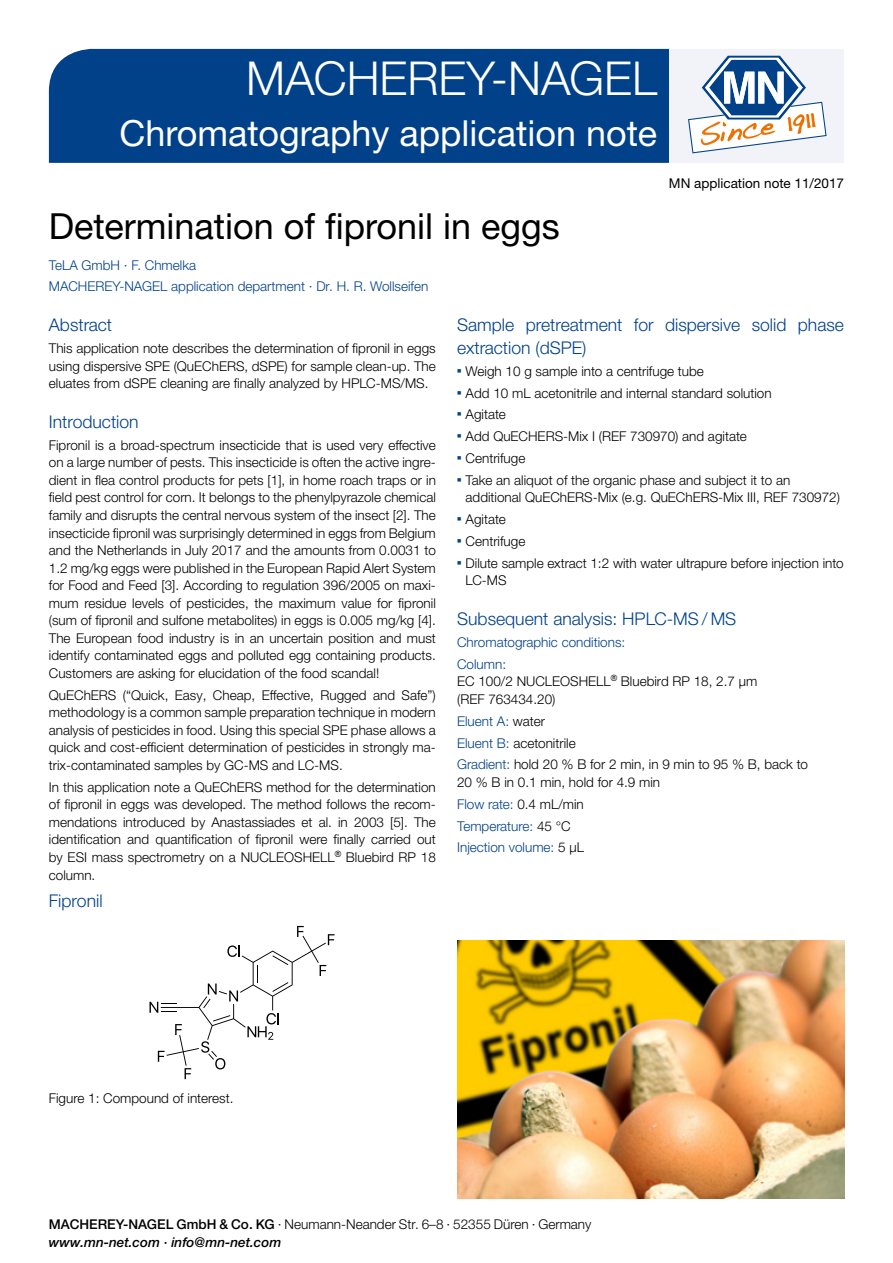
<style>
.page{position:relative;width:893px;height:1263px;background:#fff}
.page>*{position:absolute;margin:0;border:0;box-sizing:border-box;transform-origin:0 0}
.t1{font:300 46.8px "Helvetica Neue LTW1 G";color:#fff}
.t2{font:36px "Helvetica Neue LTW1 G";color:#fff}
.t3{font:36px "Helvetica Neue LTW1 G";color:#000}
.t4{font:300 17.55px/22.8px "Helvetica Neue LTW1 G";color:#004189}
.t5{font:300 13.5px/17.5px "Helvetica Neue LTW1 G";color:#000}
.t6{font:300 13.5px/21.8px "Helvetica Neue LTW1 G";color:#004189}
.t7{font:13.5px "Helvetica Neue LTW1 G";color:#000}
.s1{color:#004189}
.s2{font-weight:500}
.s3{font-weight:500;font-style:italic}
</style>
<div class="page">
<div style="left:49px;top:49px;width:621px;height:114px;background:#004189"></div>
<div style="left:670px;top:49px;width:174px;height:114px;background:#f2f3f9"></div>
<svg style="left:688px;top:56px;width:139px;height:97px"></svg>
<svg style="left:150px;top:926px;width:185px;height:153px"></svg>
<img style="left:457px;top:941px;width:387px;height:257px">
<h1 class="t1" style="left:246px;top:50px;width:413px">MACHEREY-NAGEL</h1>
<h2 class="t2" style="left:119px;top:111px;width:539px">Chromatography application note</h2>
<p class="t7" style="left:669px;top:175px;width:177px">MN application note 11/2017</p>
<h2 class="t3" style="left:49px;top:204px;width:512px">Determination of fipronil in eggs</h2>
<p class="t6" style="left:49px;top:254px;width:381px">TeLA GmbH · F. Chmelka<br>MACHEREY-NAGEL application department · Dr. H. R. Wollseifen</p>
<p class="t4" style="left:49px;top:313px;width:65px">Abstract</p>
<p class="t5" style="left:49px;top:339px;width:388px;text-align:justify">This application note describes the determination of fipronil in eggs using dispersive SPE (QuEChERS, dSPE) for sample clean-up. The eluates from dSPE cleaning are finally analyzed by HPLC-MS/MS.</p>
<p class="t4" style="left:49px;top:410px;width:91px">Introduction</p>
<p class="t5" style="left:49px;top:436px;width:388px;text-align:justify">Fipronil is a broad-spectrum insecticide that is used very effective on a large number of pests. This insecticide is often the active ingre&shy;dient in flea control products for pets [1], in home roach traps or in field pest control for corn. It belongs to the phenylpyrazole chemical family and disrupts the central nervous system of the insect [2]. The insecticide fipronil was surprisingly determined in eggs from Belgium and the Netherlands in July 2017 and the amounts from 0.0031 to 1.2 mg/kg eggs were published in the European Rapid Alert System for Food and Feed [3]. According to regulation 396/2005 on maxi&shy;mum residue levels of pesticides, the maximum value for fipronil (sum of fipronil and sulfone metabolites) in eggs is 0.005 mg/kg [4].<br>The European food industry is in an uncertain position and must identify contaminated eggs and polluted egg containing products.<br>Customers are asking for elucidation of the food scandal!</p>
<p class="t5" style="left:49px;top:686px;width:388px;text-align:justify">QuEChERS (“Quick, Easy, Cheap, Effective, Rugged and Safe”) methodology is a common sample preparation technique in modern analysis of pesticides in food. Using this special SPE phase allows a quick and cost-efficient determination of pesticides in strongly ma&shy;trix-contaminated samples by GC-MS and LC-MS.</p>
<p class="t5" style="left:49px;top:778px;width:388px;text-align:justify">In this application note a QuEChERS method for the determination of fipronil in eggs was developed. The method follows the recom&shy;mendations introduced by Anastassiades et al. in 2003 [5]. The identification and quantification of fipronil were finally carried out by ESI mass spectrometry on a NUCLEOSHELL<sup>®</sup> Bluebird RP 18 column.</p>
<p class="t4" style="left:49px;top:889px;width:55px">Fipronil</p>
<p class="t4" style="left:457px;top:313px;width:388px">Sample pretreatment for dispersive solid phase extraction (dSPE)</p>
<p class="t5" style="left:457px;top:362px;width:248px"><sup>■</sup> Weigh 10 g sample into a centrifuge tube</p>
<p class="t5" style="left:457px;top:384px;width:316px"><sup>■</sup> Add 10 mL acetonitrile and internal standard solution</p>
<p class="t5" style="left:457px;top:406px;width:50px"><sup>■</sup> Agitate</p>
<p class="t5" style="left:457px;top:428px;width:291px"><sup>■</sup> Add QuECHERS-Mix I (REF 730970) and agitate</p>
<p class="t5" style="left:457px;top:449px;width:70px"><sup>■</sup> Centrifuge</p>
<p class="t5" style="left:466px;top:471px;width:376px;text-indent:-9px"><sup>■</sup> Take an aliquot of the organic phase and subject it to an additional QuEChERS-Mix (e.g. QuEChERS-Mix III, REF 730972)</p>
<p class="t5" style="left:457px;top:511px;width:50px"><sup>■</sup> Agitate</p>
<p class="t5" style="left:457px;top:532px;width:70px"><sup>■</sup> Centrifuge</p>
<p class="t5" style="left:466px;top:554px;width:380px;text-indent:-9px"><sup>■</sup> Dilute sample extract 1:2 with water ultrapure before injection into<br>LC-MS</p>
<p class="t4" style="left:457px;top:607px;width:281px">Subsequent analysis: HPLC-MS / MS</p>
<p class="t6" style="left:457px;top:631px;width:170px">Chromatographic conditions:<br>Column:</p>
<p class="t5" style="left:457px;top:673px;width:302px">EC 100/2 NUCLEOSHELL<sup>®</sup> Bluebird RP 18, 2.7 μm (REF 763434.20)</p>
<p class="t5" style="left:457px;top:710px;width:352px;line-height:21.8px"><span class="s1">Eluent A:</span> water<br><span class="s1">Eluent B:</span> acetonitrile<br><span class="s1">Gradient:</span> hold 20 % B for 2 min, in 9 min to 95 % B, back to</p>
<p class="t5" style="left:457px;top:771px;width:205px;line-height:21.8px">20 % B in 0.1 min, hold for 4.9 min<br><span class="s1">Flow rate:</span> 0.4 mL/min<br><span class="s1">Temperature:</span> 45 °C<br><span class="s1">Injection volume:</span> 5 μL</p>
<p class="t5" style="left:49px;top:1089px;width:186px">Figure 1: Compound of interest.</p>
<p class="t5" style="left:49px;top:1215px;width:544px"><span class="s2">MACHEREY-NAGEL GmbH &amp; Co. KG</span> · Neumann-Neander Str. 6–8 · 52355 Düren · Germany <span class="s3">www.mn-net.com · info@mn-net.com</span></p>
</div>
